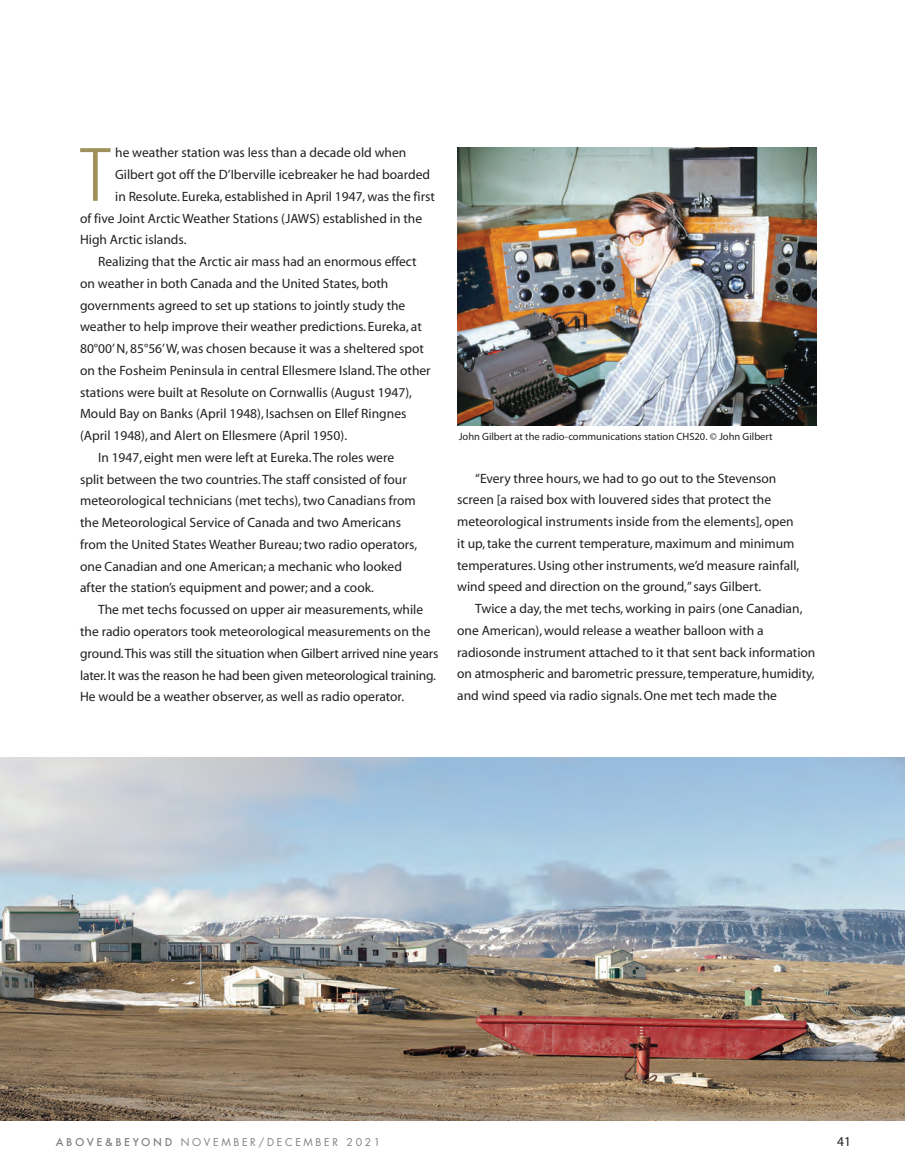
<style>
.page{position:relative;width:905px;height:1175px;background:#fff}
.page>*{position:absolute;margin:0;border:0;box-sizing:border-box;transform-origin:0 0}
.t1{font:300 condensed 72.9px "Univers";color:#9e915b}
.t2{font:13.5px/21.8px "Myriad";color:#231f20}
.t3{font:13.5px "Myriad Pro";color:#231f20}
.t4{font:10.5px "Myriad Pro";color:#231f20}
.t5{font:10.5px "Futura";letter-spacing:.25em;color:#808285}
.s1{font-weight:500}
</style>
<div class="page">
<img style="left:0;top:758px;width:904px;height:362px">
<img style="left:457px;top:148px;width:359px;height:278px">
<p class="t1" style="left:79px;top:148px;width:34px">T</p>
<p class="t2" style="left:115px;top:143px;width:293px">he weather station was less than a decade old when</p>
<p class="t2" style="left:115px;top:165px;width:316px">Gilbert got off the D’Iberville icebreaker he had boarded</p>
<p class="t2" style="left:115px;top:186px;width:321px">in Resolute. Eureka, established in April 1947, was the first</p>
<p class="t2" style="left:80px;top:208px;width:343px">of five Joint Arctic Weather Stations (JAWS) established in the</p>
<p class="t2" style="left:80px;top:230px;width:108px">High Arctic islands.</p>
<p class="t2" style="left:80px;top:252px;width:352px;text-indent:18px">Realizing that the Arctic air mass had an enormous effect on weather in both Canada and the United States, both governments agreed to set up stations to jointly study the weather to help improve their weather predictions. Eureka, at 80°00’ N, 85°56’ W, was chosen because it was a sheltered spot on the Fosheim Peninsula in central Ellesmere Island. The other stations were built at Resolute on Cornwallis (August 1947), Mould Bay on Banks (April 1948), Isachsen on Ellef Ringnes (April 1948), and Alert on Ellesmere (April 1950).</p>
<p class="t2" style="left:80px;top:447px;width:338px;text-indent:18px">In 1947, eight men were left at Eureka. The roles were split between the two countries. The staff consisted of four meteorological technicians (met techs), two Canadians from the Meteorological Service of Canada and two Americans from the United States Weather Bureau; two radio operators, one Canadian and one American; a mechanic who looked after the station’s equipment and power; and a cook.</p>
<p class="t2" style="left:80px;top:600px;width:360px;text-indent:18px">The met techs focussed on upper air measurements, while the radio operators took meteorological measurements on the ground. This was still the situation when Gilbert arrived nine years later. It was the reason he had been given meteorological training.<br>He would be a weather observer, as well as radio operator.</p>
<p class="t4" style="left:458px;top:433px;width:315px">John Gilbert at the radio-communications station CHS20. © John Gilbert</p>
<p class="t2" style="left:457px;top:468px;width:343px;text-indent:18px">“Every three hours, we had to go out to the Stevenson screen [a raised box with louvered sides that protect the meteorological instruments inside from the elements], open it up, take the current temperature, maximum and minimum temperatures. Using other instruments, we’d measure rainfall, wind speed and direction on the ground,” says Gilbert.</p>
<p class="t2" style="left:457px;top:599px;width:360px;text-indent:18px">Twice a day, the met techs, working in pairs (one Canadian, one American), would release a weather balloon with a radiosonde instrument attached to it that sent back information on atmospheric and barometric pressure, temperature, humidity, and wind speed via radio signals. One met tech made the</p>
<p class="t5" style="left:56px;top:1136px;width:326px"><span class="s1">ABOVE&amp;BEYOND</span> NOVEMBER/DECEMBER 2021</p>
<p class="t3" style="left:837px;top:1136px;width:15px">41</p>
</div>
